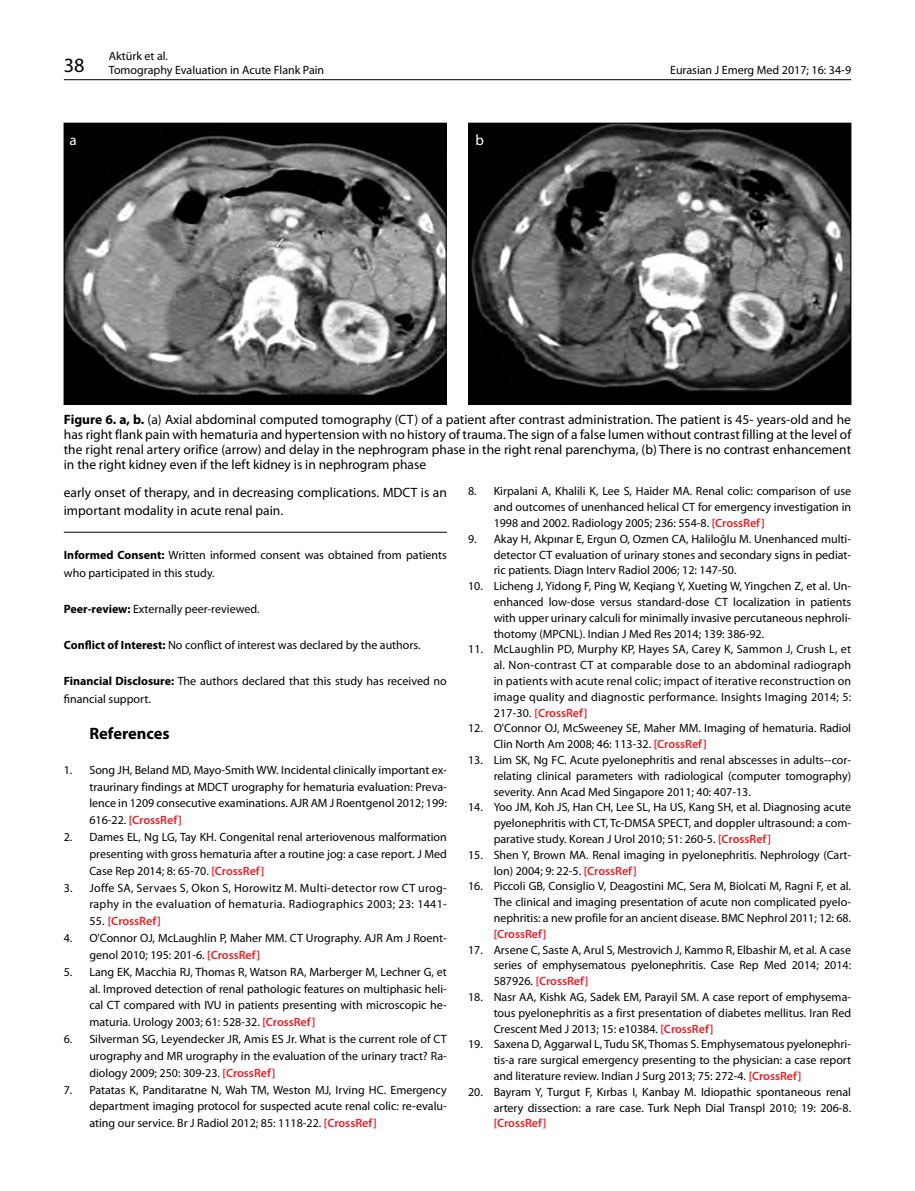
<style>
.page{position:relative;width:915px;height:1191px;background:#fff}
.page>*{position:absolute;margin:0;border:0;box-sizing:border-box;transform-origin:0 0}
.t1{font:700 16.5px "Myriad Pro";color:#000}
.t2{font:15px "Myriad Pro";color:#fff}
.t3{font:13.5px/15px "Myriad Pro";color:#000}
.t4{font:12px/15.8px "Myriad Pro";color:#000;text-align:justify}
.t5{font:12px/16.8px "Myriad Pro";letter-spacing:.025em;color:#000;text-align:right}
.t6{font:600 12px "Myriad Pro";color:#ed1d24}
.s1{font-size:20.25px}
.s2{font-weight:700}
.s3{font-weight:600;color:#ed1d24}
.s4{font-weight:400;color:#000}
</style>
<div class="page">
<hr style="left:64px;top:532px;width:382px;height:1px;background:#000">
<img style="left:66px;top:125px;width:378px;height:278px">
<div style="left:64px;top:123px;width:382px;height:282px;border:1px solid #000"></div>
<img style="left:470px;top:125px;width:378px;height:278px">
<div style="left:468px;top:123px;width:382px;height:282px;border:1px solid #000"></div>
<hr style="left:64px;top:79px;width:786px;height:1px;background:#000">
<p class="t4" style="left:64px;top:49px;width:262px;line-height:13.5px;text-indent:45px">Aktürk et al.<br><span class="s1">38</span> Tomography Evaluation in Acute Flank Pain</p>
<p class="t2" style="left:69px;top:131px;width:9px">a</p>
<p class="t2" style="left:475px;top:131px;width:10px">b</p>
<p class="t4" style="left:670px;top:61px;width:182px">Eurasian J Emerg Med 2017; 16: 34-9</p>
<p class="t3" style="left:64px;top:412px;width:788px;text-align:justify"><span class="s2">Figure 6. a, b.</span> (a) Axial abdominal computed tomography (CT) of a patient after contrast administration. The patient is 45- years-old and he has right flank pain with hematuria and hypertension with no history of trauma. The sign of a false lumen without contrast filling at the level of the right renal artery orifice (arrow) and delay in the nephrogram phase in the right renal parenchyma, (b) There is no contrast enhancement in the right kidney even if the left kidney is in nephrogram phase</p>
<p class="t3" style="left:64px;top:482px;width:384px;line-height:18.3px">early onset of therapy, and in decreasing complications. MDCT is an important modality in acute renal pain.</p>
<p class="t4" style="left:64px;top:546px;width:384px;line-height:18px"><span class="s2">Informed Consent:</span> Written informed consent was obtained from patients who participated in this study.</p>
<p class="t4" style="left:64px;top:601px;width:197px"><span class="s2">Peer-review:</span> Externally peer-reviewed.</p>
<p class="t4" style="left:64px;top:637px;width:358px"><span class="s2">Conflict of Interest:</span> No conflict of interest was declared by the authors.</p>
<p class="t4" style="left:64px;top:672px;width:384px;line-height:18px"><span class="s2">Financial Disclosure:</span> The authors declared that this study has received no financial support.</p>
<h1 class="t1" style="left:89px;top:723px;width:82px">References</h1>
<p class="t4" style="left:89px;top:761px;width:359px;line-height:16.8px;text-indent:-26px">1. Song JH, Beland MD, Mayo-Smith WW. Incidental clinically important ex&shy;traurinary findings at MDCT urography for hematuria evaluation: Preva&shy;lence in 1209 consecutive examinations. AJR AM J Roentgenol 2012; 199:<br>616-22. <span class="s3">[CrossRef]</span></p>
<p class="t4" style="left:89px;top:828px;width:359px;line-height:16.8px;text-indent:-26px">2. Dames EL, Ng LG, Tay KH. Congenital renal arteriovenous malformation presenting with gross hematuria after a routine jog: a case report. J Med Case Rep 2014; 8: 65-70. <span class="s3">[CrossRef]</span></p>
<p class="t5" style="left:64px;top:879px;width:384px">3. Joffe SA, Servaes S, Okon S, Horowitz M. Multi-detector row CT urog&shy;raphy in the evaluation of hematuria. Radiographics 2003; 23: 1441-</p>
<p class="t6" style="left:89px;top:913px;width:73px"><span class="s4">55.</span> [CrossRef]</p>
<p class="t4" style="left:89px;top:929px;width:359px;line-height:16.8px;text-indent:-26px">4. O'Connor OJ, McLaughlin P, Maher MM. CT Urography. AJR Am J Roent&shy;genol 2010; 195: 201-6. <span class="s3">[CrossRef]</span></p>
<p class="t4" style="left:89px;top:963px;width:359px;line-height:16.8px;text-indent:-26px">5. Lang EK, Macchia RJ, Thomas R, Watson RA, Marberger M, Lechner G, et al. Improved detection of renal pathologic features on multiphasic heli&shy;cal CT compared with IVU in patients presenting with microscopic he&shy;maturia. Urology 2003; 61: 528-32. <span class="s3">[CrossRef]</span></p>
<p class="t4" style="left:89px;top:1030px;width:359px;line-height:16.8px;text-indent:-26px">6. Silverman SG, Leyendecker JR, Amis ES Jr. What is the current role of CT urography and MR urography in the evaluation of the urinary tract? Ra&shy;diology 2009; 250: 309-23. <span class="s3">[CrossRef]</span></p>
<p class="t4" style="left:89px;top:1080px;width:359px;line-height:16.8px;text-indent:-26px">7. Patatas K, Panditaratne N, Wah TM, Weston MJ, Irving HC. Emergency department imaging protocol for suspected acute renal colic: re-evalu&shy;ating our service. Br J Radiol 2012; 85: 1118-22. <span class="s3">[CrossRef]</span></p>
<p class="t4" style="left:493px;top:483px;width:359px;text-indent:-26px">8. Kirpalani A, Khalili K, Lee S, Haider MA. Renal colic: comparison of use and outcomes of unenhanced helical CT for emergency investigation in 1998 and 2002. Radiology 2005; 236: 554-8. <span class="s3">[CrossRef]</span></p>
<p class="t4" style="left:493px;top:531px;width:359px;text-indent:-26px">9. Akay H, Akpınar E, Ergun O, Ozmen CA, Haliloğlu M. Unenhanced multi&shy;detector CT evaluation of urinary stones and secondary signs in pediat&shy;ric patients. Diagn Interv Radiol 2006; 12: 147-50.</p>
<p class="t4" style="left:493px;top:578px;width:359px;text-indent:-26px">10. Licheng J, Yidong F, Ping W, Keqiang Y, Xueting W, Yingchen Z, et al. Un&shy;enhanced low-dose versus standard-dose CT localization in patients with upper urinary calculi for minimally invasive percutaneous nephroli&shy;thotomy (MPCNL). Indian J Med Res 2014; 139: 386-92.</p>
<p class="t4" style="left:493px;top:641px;width:359px;text-indent:-26px">11. McLaughlin PD, Murphy KP, Hayes SA, Carey K, Sammon J, Crush L, et al. Non-contrast CT at comparable dose to an abdominal radiograph in patients with acute renal colic; impact of iterative reconstruction on image quality and diagnostic performance. Insights Imaging 2014; 5:<br>217-30. <span class="s3">[CrossRef]</span></p>
<p class="t4" style="left:493px;top:720px;width:359px;text-indent:-26px">12. O'Connor OJ, McSweeney SE, Maher MM. Imaging of hematuria. Radiol<br>Clin North Am 2008; 46: 113-32. <span class="s3">[CrossRef]</span></p>
<p class="t4" style="left:493px;top:752px;width:359px;text-indent:-26px">13. Lim SK, Ng FC. Acute pyelonephritis and renal abscesses in adults--cor&shy;relating clinical parameters with radiological (computer tomography) severity. Ann Acad Med Singapore 2011; 40: 407-13.</p>
<p class="t4" style="left:493px;top:799px;width:359px;text-indent:-26px">14. Yoo JM, Koh JS, Han CH, Lee SL, Ha US, Kang SH, et al. Diagnosing acute pyelonephritis with CT, Tc-DMSA SPECT, and doppler ultrasound: a com&shy;parative study. Korean J Urol 2010; 51: 260-5. <span class="s3">[CrossRef]</span></p>
<p class="t4" style="left:493px;top:846px;width:359px;text-indent:-26px">15. Shen Y, Brown MA. Renal imaging in pyelonephritis. Nephrology (Cart&shy;lon) 2004; 9: 22-5. <span class="s3">[CrossRef]</span></p>
<p class="t4" style="left:493px;top:878px;width:359px;text-indent:-26px">16. Piccoli GB, Consiglio V, Deagostini MC, Sera M, Biolcati M, Ragni F, et al.<br>The clinical and imaging presentation of acute non complicated pyelo&shy;nephritis: a new profile for an ancient disease. BMC Nephrol 2011; 12: 68.</p>
<p class="t6" style="left:493px;top:926px;width:54px">[CrossRef]</p>
<p class="t4" style="left:493px;top:941px;width:359px;text-indent:-26px">17. Arsene C, Saste A, Arul S, Mestrovich J, Kammo R, Elbashir M, et al. A case series of emphysematous pyelonephritis. Case Rep Med 2014; 2014:<br>587926. <span class="s3">[CrossRef]</span></p>
<p class="t4" style="left:493px;top:988px;width:359px;text-indent:-26px">18. Nasr AA, Kishk AG, Sadek EM, Parayil SM. A case report of emphysema&shy;tous pyelonephritis as a first presentation of diabetes mellitus. Iran Red Crescent Med J 2013; 15: e10384. <span class="s3">[CrossRef]</span></p>
<p class="t4" style="left:493px;top:1036px;width:359px;text-indent:-26px">19. Saxena D, Aggarwal L, Tudu SK, Thomas S. Emphysematous pyelonephri&shy;tis-a rare surgical emergency presenting to the physician: a case report and literature review. Indian J Surg 2013; 75: 272-4. <span class="s3">[CrossRef]</span></p>
<p class="t4" style="left:468px;top:1083px;width:384px;text-align:right">20. Bayram Y, Turgut F, Kırbas I, Kanbay M. Idiopathic spontaneous renal artery dissection: a rare case. Turk Neph Dial Transpl 2010; 19: 206-8.</p>
<p class="t6" style="left:493px;top:1115px;width:54px">[CrossRef]</p>
</div>
